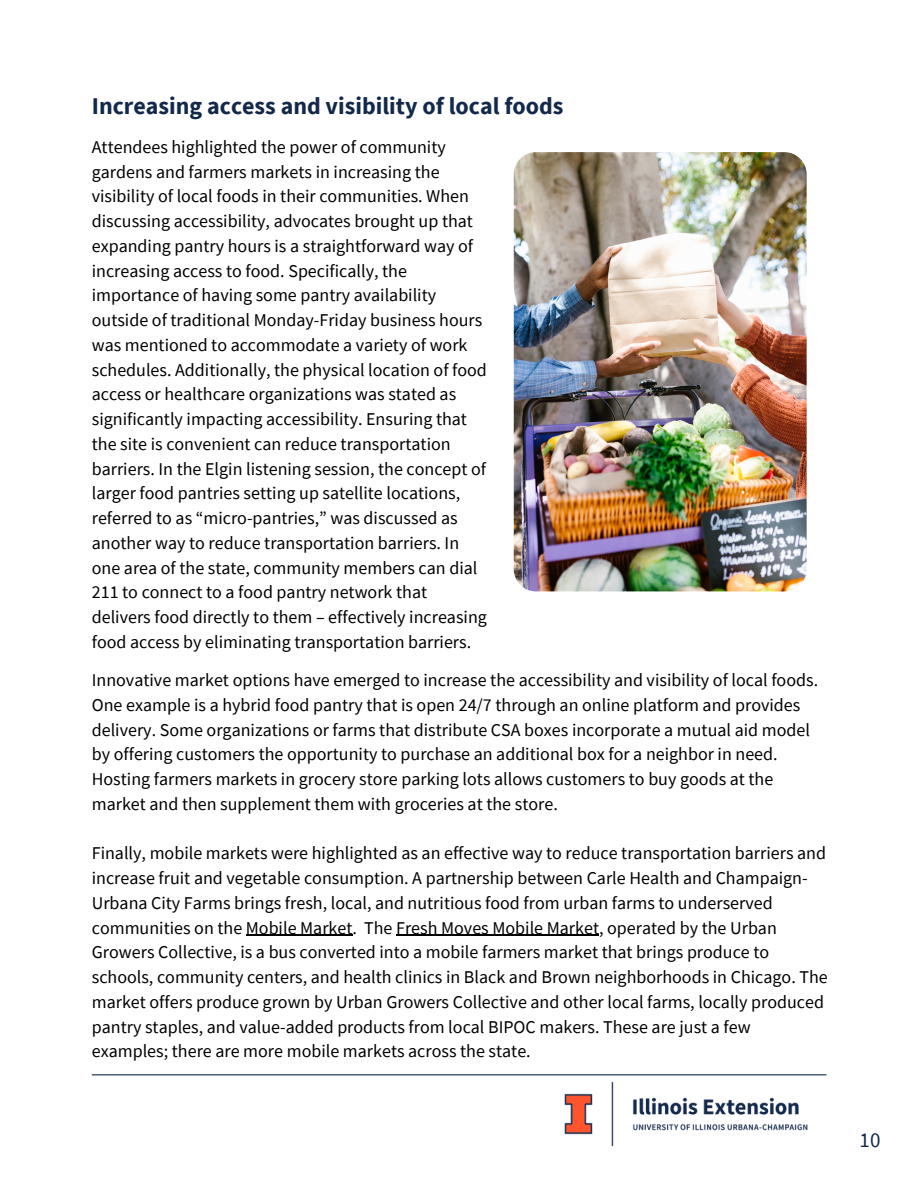
<style>
.page{position:relative;width:918px;height:1188px;background:#fff}
.page>*{position:absolute;margin:0;border:0;box-sizing:border-box;transform-origin:0 0}
.t1{font:700 24px "Source Sans Pro";color:#13294b}
.t2{font:21px "Source Sans Pro";color:#13294b}
.t3{font:18px/24.8px "Source Sans Pro";color:#000}
</style>
<div class="page">
<hr style="left:92px;top:1074px;width:734px;height:1px;background:#13294b">
<img style="left:514px;top:152px;width:293px;height:439px;border-radius:22px">
<hr style="left:246px;top:935px;width:107px;height:1px;background:#000">
<hr style="left:396px;top:935px;width:203px;height:1px;background:#000">
<img style="left:546px;top:1074px;width:280px;height:73px">
<h4 class="t1" style="left:92px;top:91px;width:473px">Increasing access and visibility of local foods</h4>
<p class="t3" style="left:92px;top:134px;width:397px">Attendees highlighted the power of community gardens and farmers markets in increasing the visibility of local foods in their communities. When discussing accessibility, advocates brought up that expanding pantry hours is a straightforward way of increasing access to food. Specifically, the importance of having some pantry availability outside of traditional Monday-Friday business hours was mentioned to accommodate a variety of work schedules. Additionally, the physical location of food access or healthcare organizations was stated as significantly impacting accessibility. Ensuring that the site is convenient can reduce transportation barriers. In the Elgin listening session, the concept of larger food pantries setting up satellite locations, referred to as “micro-pantries,” was discussed as another way to reduce transportation barriers. In one area of the state, community members can dial 211 to connect to a food pantry network that delivers food directly to them – effectively increasing food access by eliminating transportation barriers.</p>
<p class="t3" style="left:92px;top:667px;width:728px">Innovative market options have emerged to increase the accessibility and visibility of local foods.<br>One example is a hybrid food pantry that is open 24/7 through an online platform and provides delivery. Some organizations or farms that distribute CSA boxes incorporate a mutual aid model by offering customers the opportunity to purchase an additional box for a neighbor in need.<br>Hosting farmers markets in grocery store parking lots allows customers to buy goods at the market and then supplement them with groceries at the store.</p>
<p class="t3" style="left:92px;top:841px;width:738px">Finally, mobile markets were highlighted as an effective way to reduce transportation barriers and increase fruit and vegetable consumption. A partnership between Carle Health and Champaign-Urbana City Farms brings fresh, local, and nutritious food from urban farms to underserved communities on the Mobile Market. The Fresh Moves Mobile Market, operated by the Urban Growers Collective, is a bus converted into a mobile farmers market that brings produce to schools, community centers, and health clinics in Black and Brown neighborhoods in Chicago. The market offers produce grown by Urban Growers Collective and other local farms, locally produced pantry staples, and value-added products from local BIPOC makers. These are just a few examples; there are more mobile markets across the state.</p>
<p class="t2" style="left:860px;top:1126px;width:22px">10</p>
</div>
